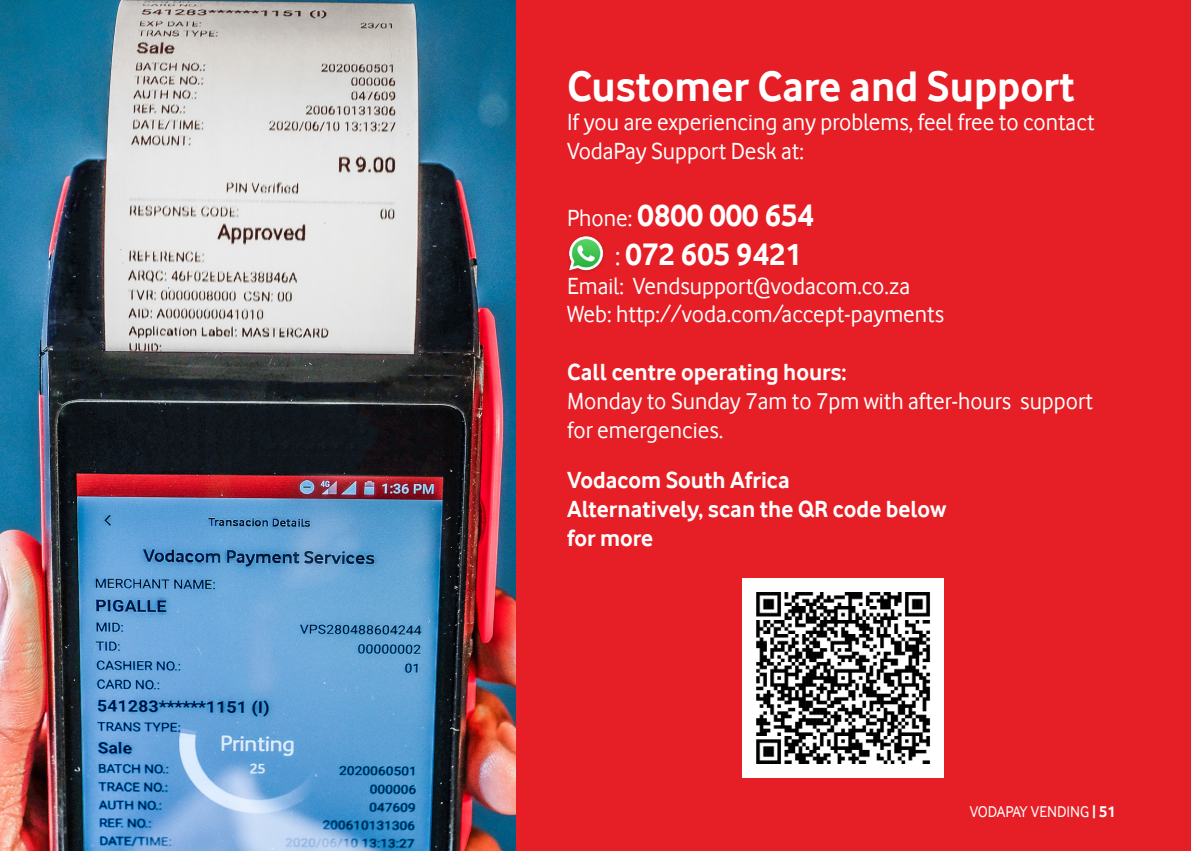
<style>
.page{position:relative;width:1191px;height:851px;background:#fff}
.page>*{position:absolute;margin:0;border:0;box-sizing:border-box;transform-origin:0 0}
.t1{font:700 44px "Vodafone Rg";color:#fff}
.t2{font:700 32px "Vodafone Rg";color:#fff}
.t3{font:24px/28.8px "Vodafone Rg";color:#fff}
.t4{font:700 24px "Vodafone Rg";color:#fff}
.t5{font:16px "Vodafone Rg";color:#fff}
.s1{font-weight:400;font-size:24px}
.s2{font-weight:400;font-size:28px}
.s3{font-weight:700}
</style>
<div class="page">
<img style="left:0;top:0;width:516px;height:850px">
<div style="left:516px;top:0;width:675px;height:850px;background:#e61e25"></div>
<img style="left:568px;top:236px;width:36px;height:36px">
<img style="left:743px;top:578px;width:200px;height:199px">
<p class="t1" style="left:567px;top:61px;width:509px">Customer Care and Support</p>
<p class="t3" style="left:567px;top:108px;width:529px">If you are experiencing any problems, feel free to contact<br>VodaPay Support Desk at:</p>
<p class="t2" style="left:567px;top:197px;width:248px"><span class="s1">Phone:</span> 0800 000 654</p>
<p class="t2" style="left:615px;top:235px;width:188px"><span class="s2">:</span> 072 605 9421</p>
<p class="t3" style="left:567px;top:271px;width:344px">Email: Vendsupport@vodacom.co.za</p>
<p class="t3" style="left:567px;top:300px;width:378px">Web: http://voda.com/accept-payments</p>
<p class="t4" style="left:567px;top:358px;width:281px">Call centre operating hours:</p>
<p class="t3" style="left:567px;top:386px;width:527px">Monday to Sunday 7am to 7pm with after-hours support for emergencies.</p>
<p class="t4" style="left:567px;top:466px;width:224px">Vodacom South Africa</p>
<p class="t4" style="left:567px;top:495px;width:381px">Alternatively, scan the QR code below</p>
<p class="t4" style="left:567px;top:523px;width:88px">for more</p>
<p class="t5" style="left:969px;top:802px;width:147px">VODAPAY VENDING <span class="s3">| 51</span></p>
</div>
